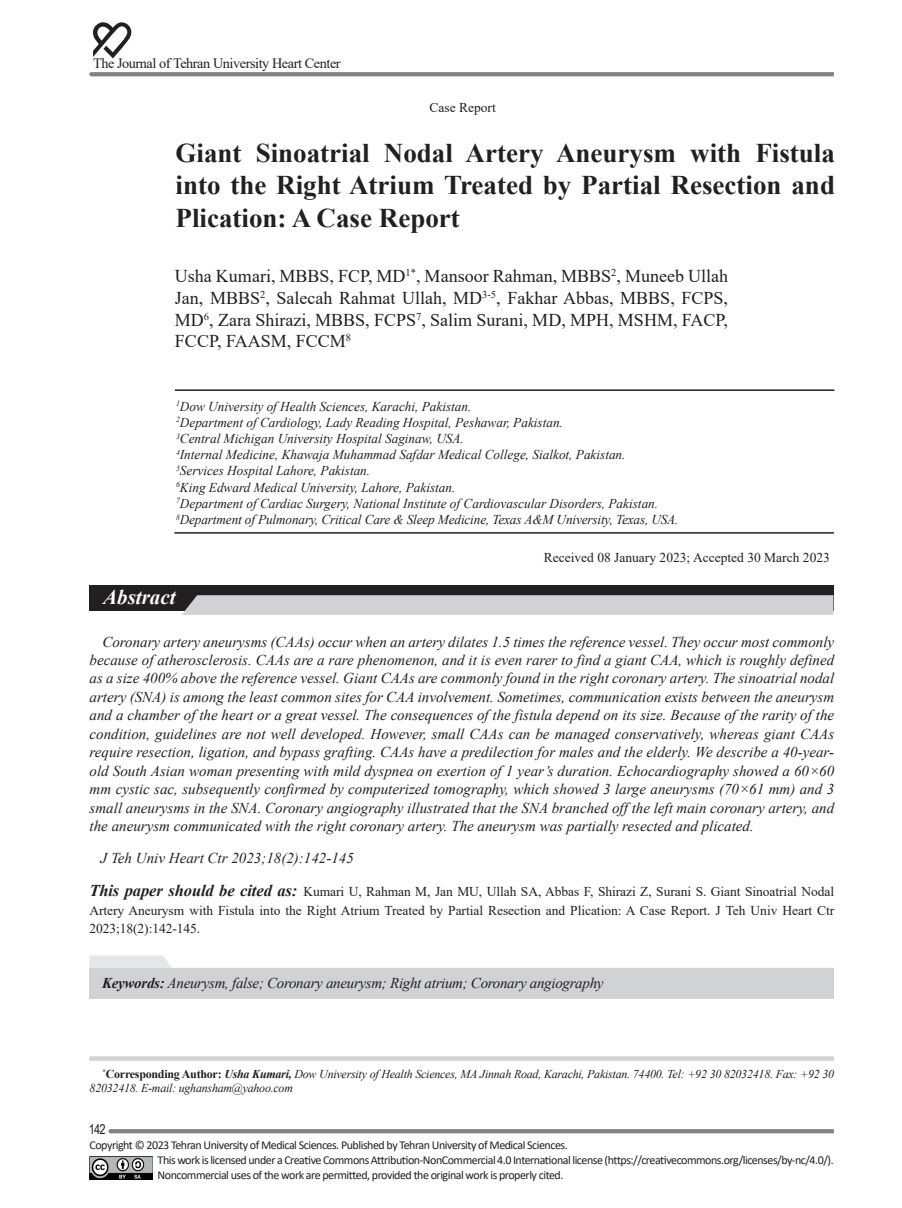
<style>
.page{position:relative;width:902px;height:1208px;background:#fff}
.page>*{position:absolute;margin:0;border:0;box-sizing:border-box;transform-origin:0 0}
.Titre_Maghale_01{font:700 27px/32.4px "Times New Roman";color:#231f20;text-align:justify}
.t1{font:italic 700 21px "Times New Roman";color:#fff}
.Asamei_Nevisandegane{font:18px/21.6px "Times New Roman";color:#231f20;text-align:justify}
.Matne_Abstract__01{font:italic 15px/18.5px "Times New Roman";color:#231f20;text-align:justify}
.Keyword_01{font:italic 15px "Times New Roman";letter-spacing:-.02em;color:#231f20}
.t2{font:14.25px "Times New Roman";letter-spacing:-.03em;color:#231f20}
.Asamie_Nevisandegane{font:italic 13.5px "Times New Roman";color:#231f20}
.t3{font:13.5px/18.5px "Times New Roman";letter-spacing:-.005em;color:#231f20;text-align:justify}
.t4{font:13.5px "Arial Narrow";color:#231f20}
.t5{font:12px/15px "Calibri";letter-spacing:-.04em;color:#231f20}
.t6{font:italic 12px/14.4px "Times New Roman";letter-spacing:-.02em;color:#231f20}
.s1{font-weight:700;font-style:italic;font-size:16.5px}
.s2{font-weight:700}
.s3{font-weight:700;font-style:normal}
</style>
<div class="page">
<svg style="left:89px;top:1056px;width:744px;height:4px;background:#d4d5d7"></svg>
<svg style="left:93px;top:22px;width:38px;height:36px"></svg>
<svg style="left:89px;top:72px;width:744px;height:4px;background:#838588"></svg>
<svg style="left:108px;top:1129px;width:725px;height:4px;background:#838588"></svg>
<img style="left:89px;top:1156px;width:64px;height:23px">
<hr style="left:175px;top:389px;width:659px;height:2px;background:#231f20">
<hr style="left:174px;top:532px;width:659px;height:1px;background:#231f20">
<svg style="left:89px;top:955px;width:83px;height:13px"></svg>
<div style="left:89px;top:968px;width:744px;height:30px;background:#d1d2d4"></div>
<div style="left:89px;top:585px;width:744px;height:26px;background:#231f20"></div>
<div style="left:182px;top:595px;width:651px;height:20px;background:#d1d2d4"></div>
<p class="t2" style="left:93px;top:54px;width:249px">The Journal of Tehran University Heart Center</p>
<p class="t3" style="left:429px;top:97px;width:68px">Case Report</p>
<p class="Titre_Maghale_01" style="left:175px;top:136px;width:661px">Giant Sinoatrial Nodal Artery Aneurysm with Fistula into the Right Atrium Treated by Partial Resection and Plication: A Case Report</p>
<p class="Asamei_Nevisandegane" style="left:175px;top:265px;width:554px">Usha Kumari, MBBS, FCP, MD<sup>1*</sup>, Mansoor Rahman, MBBS<sup>2</sup>, Muneeb Ullah Jan, MBBS<sup>2</sup>, Salecah Rahmat Ullah, MD<sup>3-5</sup>, Fakhar Abbas, MBBS, FCPS, MD<sup>6</sup>, Zara Shirazi, MBBS, FCPS<sup>7</sup>, Salim Surani, MD, MPH, MSHM, FACP, FCCP, FAASM, FCCM<sup>8</sup></p>
<p class="Asamie_Nevisandegane" style="left:176px;top:397px;width:297px"><sup>1</sup>Dow University of Health Sciences, Karachi, Pakistan.</p>
<p class="Asamie_Nevisandegane" style="left:176px;top:413px;width:388px"><sup>2</sup>Department of Cardiology, Lady Reading Hospital, Peshawar, Pakistan.</p>
<p class="Asamie_Nevisandegane" style="left:176px;top:429px;width:289px"><sup>3</sup>Central Michigan University Hospital Saginaw, USA.</p>
<p class="Asamie_Nevisandegane" style="left:176px;top:445px;width:451px"><sup>4</sup>Internal Medicine, Khawaja Muhammad Safdar Medical College, Sialkot, Pakistan.</p>
<p class="Asamie_Nevisandegane" style="left:176px;top:461px;width:196px"><sup>5</sup>Services Hospital Lahore, Pakistan.</p>
<p class="Asamie_Nevisandegane" style="left:176px;top:478px;width:281px"><sup>6</sup>King Edward Medical University, Lahore, Pakistan.</p>
<p class="Asamie_Nevisandegane" style="left:176px;top:494px;width:483px"><sup>7</sup>Department of Cardiac Surgery, National Institute of Cardiovascular Disorders, Pakistan.</p>
<p class="Asamie_Nevisandegane" style="left:176px;top:510px;width:504px"><sup>8</sup>Department of Pulmonary, Critical Care &amp; Sleep Medicine, Texas A&amp;M University, Texas, USA.</p>
<p class="t3" style="left:543px;top:548px;width:288px">Received 08 January 2023; Accepted 30 March 2023</p>
<p class="t1" style="left:103px;top:582px;width:74px">Abstract</p>
<p class="Matne_Abstract__01" style="left:90px;top:632px;width:746px;text-indent:13px">Coronary artery aneurysms (CAAs) occur when an artery dilates 1.5 times the reference vessel. They occur most commonly because of atherosclerosis. CAAs are a rare phenomenon, and it is even rarer to find a giant CAA, which is roughly defined as a size 400% above the reference vessel. Giant CAAs are commonly found in the right coronary artery. The sinoatrial nodal artery (SNA) is among the least common sites for CAA involvement. Sometimes, communication exists between the aneurysm and a chamber of the heart or a great vessel. The consequences of the fistula depend on its size. Because of the rarity of the condition, guidelines are not well developed. However, small CAAs can be managed conservatively, whereas giant CAAs require resection, ligation, and bypass grafting. CAAs have a predilection for males and the elderly. We describe a 40-year&shy;old South Asian woman presenting with mild dyspnea on exertion of 1 year’s duration. Echocardiography showed a 60×60 mm cystic sac, subsequently confirmed by computerized tomography, which showed 3 large aneurysms (70×61 mm) and 3 small aneurysms in the SNA. Coronary angiography illustrated that the SNA branched off the left main coronary artery, and the aneurysm communicated with the right coronary artery. The aneurysm was partially resected and plicated.</p>
<p class="Matne_Abstract__01" style="left:101px;top:848px;width:255px">J Teh Univ Heart Ctr 2023;18(2):142-145</p>
<p class="t3" style="left:89px;top:882px;width:746px"><span class="s1">This paper should be cited as:</span> Kumari U, Rahman M, Jan MU, Ullah SA, Abbas F, Shirazi Z, Surani S. Giant Sinoatrial Nodal Artery Aneurysm with Fistula into the Right Atrium Treated by Partial Resection and Plication: A Case Report. J Teh Univ Heart Ctr 2023;18(2):142-145.</p>
<p class="Keyword_01" style="left:102px;top:973px;width:503px"><span class="s2">Keywords:</span> Aneurysm, false; Coronary aneurysm; Right atrium; Coronary angiography</p>
<p class="t6" style="left:90px;top:1066px;width:746px;text-indent:13px"><sup>*</sup><span class="s3">Corresponding Author:</span> <span class="s2">Usha Kumari,</span> Dow University of Health Sciences, MA Jinnah Road, Karachi, Pakistan. 74400. Tel: +92 30 82032418. Fax: +92 30<br>82032418. E-mail: ughansham@yahoo.com</p>
<p class="t4" style="left:89px;top:1119px;width:18px">142</p>
<p class="t5" style="left:90px;top:1137px;width:479px">Copyright © 2023 Tehran University of Medical Sciences. Published by Tehran University of Medical Sciences.</p>
<p class="t5" style="left:158px;top:1152px;width:677px">This work is licensed under a Creative Commons Attribution-NonCommercial 4.0 International license (https://creativecommons.org/licenses/by-nc/4.0/).<br>Noncommercial uses of the work are permitted, provided the original work is properly cited.</p>
</div>
